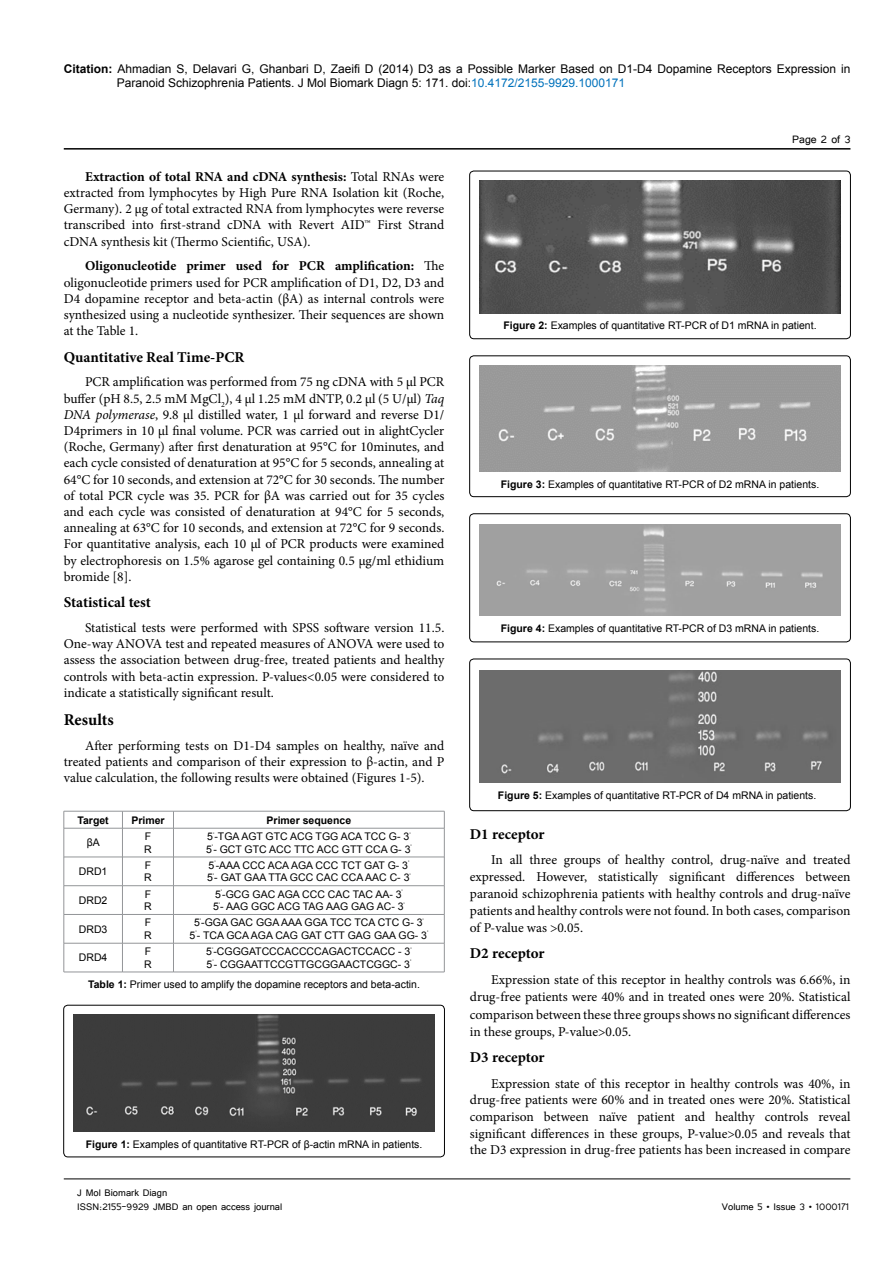
<style>
.page{position:relative;width:893px;height:1263px;background:#fff}
.page>*{position:absolute;margin:0;border:0;box-sizing:border-box;transform-origin:0 0}
.t1{font:700 16.5px "Minion Pro";color:#000}
.t2{font:700 15px "Minion Pro";color:#000}
.t3{font:13.5px/16.2px "Minion Pro";color:#000;text-align:justify}
.t4{font:13.5px "Tunga";color:#000}
.t5{font:12px/14.4px "Arial";color:#000}
.t6{font:12px/14.4px "Tunga";color:#000}
.t7{font:10.5px/12.6px "Arial";color:#000}
.t8{font:700 10.5px "Arial";color:#000}
.s1{font-weight:700}
.s2{color:#0072bc}
.s3{font-style:italic}
</style>
<div class="page">
<hr style="left:64px;top:148px;width:786px;height:2px;background:#000">
<hr style="left:64px;top:1179px;width:786px;height:1px;background:#000">
<hr style="left:64px;top:811px;width:58px;height:1px;background:#939598">
<hr style="left:122px;top:811px;width:51px;height:1px;background:#939598">
<hr style="left:173px;top:811px;width:271px;height:1px;background:#939598">
<hr style="left:64px;top:828px;width:58px;height:1px;background:#939598">
<hr style="left:122px;top:828px;width:51px;height:1px;background:#939598">
<hr style="left:173px;top:828px;width:271px;height:1px;background:#939598">
<hr style="left:64px;top:857px;width:58px;height:1px;background:#939598">
<hr style="left:122px;top:857px;width:51px;height:1px;background:#939598">
<hr style="left:173px;top:857px;width:271px;height:1px;background:#939598">
<hr style="left:64px;top:885px;width:58px;height:1px;background:#939598">
<hr style="left:122px;top:885px;width:51px;height:1px;background:#939598">
<hr style="left:173px;top:885px;width:271px;height:1px;background:#939598">
<hr style="left:64px;top:914px;width:58px;height:1px;background:#939598">
<hr style="left:122px;top:914px;width:51px;height:1px;background:#939598">
<hr style="left:173px;top:914px;width:271px;height:1px;background:#939598">
<hr style="left:64px;top:943px;width:58px;height:1px;background:#939598">
<svg style="left:64px;top:811px;width:1px;height:161px"></svg>
<hr style="left:122px;top:943px;width:51px;height:1px;background:#939598">
<svg style="left:122px;top:811px;width:1px;height:161px"></svg>
<hr style="left:173px;top:943px;width:271px;height:1px;background:#939598">
<svg style="left:173px;top:812px;width:1px;height:160px"></svg>
<svg style="left:444px;top:811px;width:1px;height:161px"></svg>
<hr style="left:64px;top:972px;width:58px;height:1px;background:#939598">
<hr style="left:122px;top:972px;width:51px;height:1px;background:#939598">
<hr style="left:173px;top:972px;width:271px;height:1px;background:#939598">
<div style="left:64px;top:1005px;width:380px;height:152px;border:1px solid #000;border-radius:4px"></div>
<img style="left:73px;top:1014px;width:362px;height:117px">
<div style="left:470px;top:171px;width:380px;height:168px;border:1px solid #000;border-radius:4px"></div>
<img style="left:479px;top:180px;width:362px;height:133px">
<div style="left:470px;top:356px;width:380px;height:141px;border:1px solid #000;border-radius:4px"></div>
<img style="left:479px;top:365px;width:362px;height:106px">
<div style="left:470px;top:514px;width:380px;height:128px;border:1px solid #000;border-radius:4px"></div>
<div style="left:479px;top:524px;width:362px;height:91px;background:#a0a0a0"></div>
<div style="left:470px;top:659px;width:380px;height:152px;border:1px solid #000;border-radius:4px"></div>
<img style="left:479px;top:671px;width:362px;height:112px">
<p class="t5" style="left:117px;top:61px;width:735px;text-indent:-53px"><span class="s1">Citation:</span> Ahmadian S, Delavari G, Ghanbari D, Zaeifi D (2014) D3 as a Possible Marker Based on D1-D4 Dopamine Receptors Expression in<br>Paranoid Schizophrenia Patients. J Mol Biomark Diagn 5: 171. doi:<span class="s2">10.4172/2155-9929.1000171</span></p>
<p class="t3" style="left:64px;top:168px;width:382px;text-indent:21px"><span class="s1">Extraction of total RNA and cDNA synthesis:</span> Total RNAs were extracted from lymphocytes by High Pure RNA Isolation kit (Roche, Germany). 2 µg of total extracted RNA from lymphocytes were reverse transcribed into first-strand cDNA with Revert AID™ First Strand cDNA synthesis kit (Thermo Scientific, USA).</p>
<p class="t3" style="left:64px;top:258px;width:382px;text-indent:21px"><span class="s1">Oligonucleotide primer used for PCR amplification:</span> The oligonucleotide primers used for PCR amplification of D1, D2, D3 and D4 dopamine receptor and beta-actin (βA) as internal controls were synthesized using a nucleotide synthesizer. Their sequences are shown at the Table 1.</p>
<p class="t2" style="left:64px;top:346px;width:182px">Quantitative Real Time-PCR</p>
<p class="t3" style="left:64px;top:374px;width:382px;text-indent:21px">PCR amplification was performed from 75 ng cDNA with 5 µl PCR buffer (pH 8.5, 2.5 mM MgCl<sub>2</sub>), 4 µl 1.25 mM dNTP, 0.2 µl (5 U/µl) <span class="s3">Taq DNA polymerase</span>, 9.8 µl distilled water, 1 µl forward and reverse D1/ D4primers in 10 µl final volume. PCR was carried out in alightCycler (Roche, Germany) after first denaturation at 95°C for 10minutes, and each cycle consisted of denaturation at 95°C for 5 seconds, annealing at 64°C for 10 seconds, and extension at 72°C for 30 seconds. The number of total PCR cycle was 35. PCR for βA was carried out for 35 cycles and each cycle was consisted of denaturation at 94°C for 5 seconds, annealing at 63°C for 10 seconds, and extension at 72°C for 9 seconds.<br>For quantitative analysis, each 10 µl of PCR products were examined by electrophoresis on 1.5% agarose gel containing 0.5 µg/ml ethidium bromide [8].</p>
<p class="t2" style="left:64px;top:592px;width:89px">Statistical test</p>
<p class="t3" style="left:64px;top:620px;width:382px;text-indent:21px">Statistical tests were performed with SPSS software version 11.5.<br>One-way ANOVA test and repeated measures of ANOVA were used to assess the association between drug-free, treated patients and healthy controls with beta-actin expression. P-values&lt;0.05 were considered to indicate a statistically significant result.</p>
<p class="t1" style="left:64px;top:708px;width:51px">Results</p>
<p class="t3" style="left:64px;top:737px;width:382px;text-indent:21px">After performing tests on D1-D4 samples on healthy, naïve and treated patients and comparison of their expression to β-actin, and P value calculation, the following results were obtained (Figures 1-5).</p>
<p class="t8" style="left:77px;top:813px;width:33px">Target</p>
<p class="t8" style="left:131px;top:813px;width:35px">Primer</p>
<p class="t8" style="left:267px;top:813px;width:86px">Primer sequence</p>
<p class="t7" style="left:87px;top:836px;width:15px">βA</p>
<p class="t7" style="left:144px;top:830px;width:9px">F<br>R</p>
<p class="t7" style="left:206px;top:830px;width:207px">5<sup>’</sup>-TGA AGT GTC ACG TGG ACA TCC G- 3<sup>’<br></sup>5<sup>’</sup>- GCT GTC ACC TTC ACC GTT CCA G- 3<sup>’</sup></p>
<p class="t7" style="left:79px;top:865px;width:30px">DRD1</p>
<p class="t7" style="left:144px;top:859px;width:9px">F<br>R</p>
<p class="t7" style="left:207px;top:859px;width:205px">5<sup>’</sup>-AAA CCC ACA AGA CCC TCT GAT G- 3<sup>’<br></sup>5<sup>’</sup>- GAT GAA TTA GCC CAC CCA AAC C- 3<sup>’</sup></p>
<p class="t7" style="left:79px;top:894px;width:30px">DRD2</p>
<p class="t7" style="left:144px;top:888px;width:9px">F<br>R</p>
<p class="t7" style="left:213px;top:888px;width:193px">5<sup>’</sup>-GCG GAC AGA CCC CAC TAC AA- 3<sup>’<br></sup>5<sup>’</sup>- AAG GGC ACG TAG AAG GAG AC- 3<sup>’</sup></p>
<p class="t7" style="left:79px;top:923px;width:30px">DRD3</p>
<p class="t7" style="left:144px;top:916px;width:9px">F<br>R</p>
<p class="t7" style="left:190px;top:916px;width:240px;text-align:center">5<sup>’</sup>-GGA GAC GGA AAA GGA TCC TCA CTC G- 3<sup>’<br></sup>5<sup>’</sup>- TCA GCA AGA CAG GAT CTT GAG GAA GG- 3<sup>’</sup></p>
<p class="t7" style="left:79px;top:951px;width:30px">DRD4</p>
<p class="t7" style="left:144px;top:945px;width:9px">F<br>R</p>
<p class="t7" style="left:206px;top:945px;width:207px">5<sup>’</sup>-CGGGATCCCACCCCAGACTCCACC - 3<sup>’<br></sup>5<sup>’</sup>- CGGAATTCCGTTGCGGAACTCGGC- 3<sup>’</sup></p>
<p class="t7" style="left:88px;top:978px;width:333px"><span class="s1">Table 1:</span> Primer used to amplify the dopamine receptors and beta-actin.</p>
<p class="t7" style="left:86px;top:1138px;width:338px"><span class="s1">Figure 1:</span> Examples of quantitative RT-PCR of β-actin mRNA in patients.</p>
<p class="t6" style="left:77px;top:1184px;width:206px">J Mol Biomark Diagn<br>ISSN:2155-9929 JMBD an open access journal</p>
<p class="t4" style="left:792px;top:131px;width:60px">Page 2 of 3</p>
<p class="t7" style="left:503px;top:319px;width:315px"><span class="s1">Figure 2:</span> Examples of quantitative RT-PCR of D1 mRNA in patient.</p>
<p class="t7" style="left:501px;top:478px;width:320px"><span class="s1">Figure 3:</span> Examples of quantitative RT-PCR of D2 mRNA in patients.</p>
<p class="t7" style="left:501px;top:622px;width:320px"><span class="s1">Figure 4:</span> Examples of quantitative RT-PCR of D3 mRNA in patients.</p>
<p class="t7" style="left:498px;top:789px;width:320px"><span class="s1">Figure 5:</span> Examples of quantitative RT-PCR of D4 mRNA in patients.</p>
<p class="t2" style="left:470px;top:823px;width:76px">D1 receptor</p>
<p class="t3" style="left:470px;top:851px;width:382px;line-height:17px;text-indent:21px">In all three groups of healthy control, drug-naïve and treated expressed. However, statistically significant differences between paranoid schizophrenia patients with healthy controls and drug-naïve patients and healthy controls were not found. In both cases, comparison of P-value was &gt;0.05.</p>
<p class="t2" style="left:470px;top:943px;width:76px">D2 receptor</p>
<p class="t3" style="left:470px;top:971px;width:382px;line-height:17.2px;text-indent:21px">Expression state of this receptor in healthy controls was 6.66%, in drug-free patients were 40% and in treated ones were 20%. Statistical comparison between these three groups shows no significant differences in these groups, P-value&gt;0.05.</p>
<p class="t2" style="left:470px;top:1047px;width:76px">D3 receptor</p>
<p class="t3" style="left:470px;top:1075px;width:382px;line-height:16.6px;text-indent:21px">Expression state of this receptor in healthy controls was 40%, in drug-free patients were 60% and in treated ones were 20%. Statistical comparison between naïve patient and healthy controls reveal significant differences in these groups, P-value&gt;0.05 and reveals that the D3 expression in drug-free patients has been increased in compare</p>
<p class="t6" style="left:722px;top:1199px;width:129px">Volume 5 • Issue 3 • 1000171</p>
</div>
